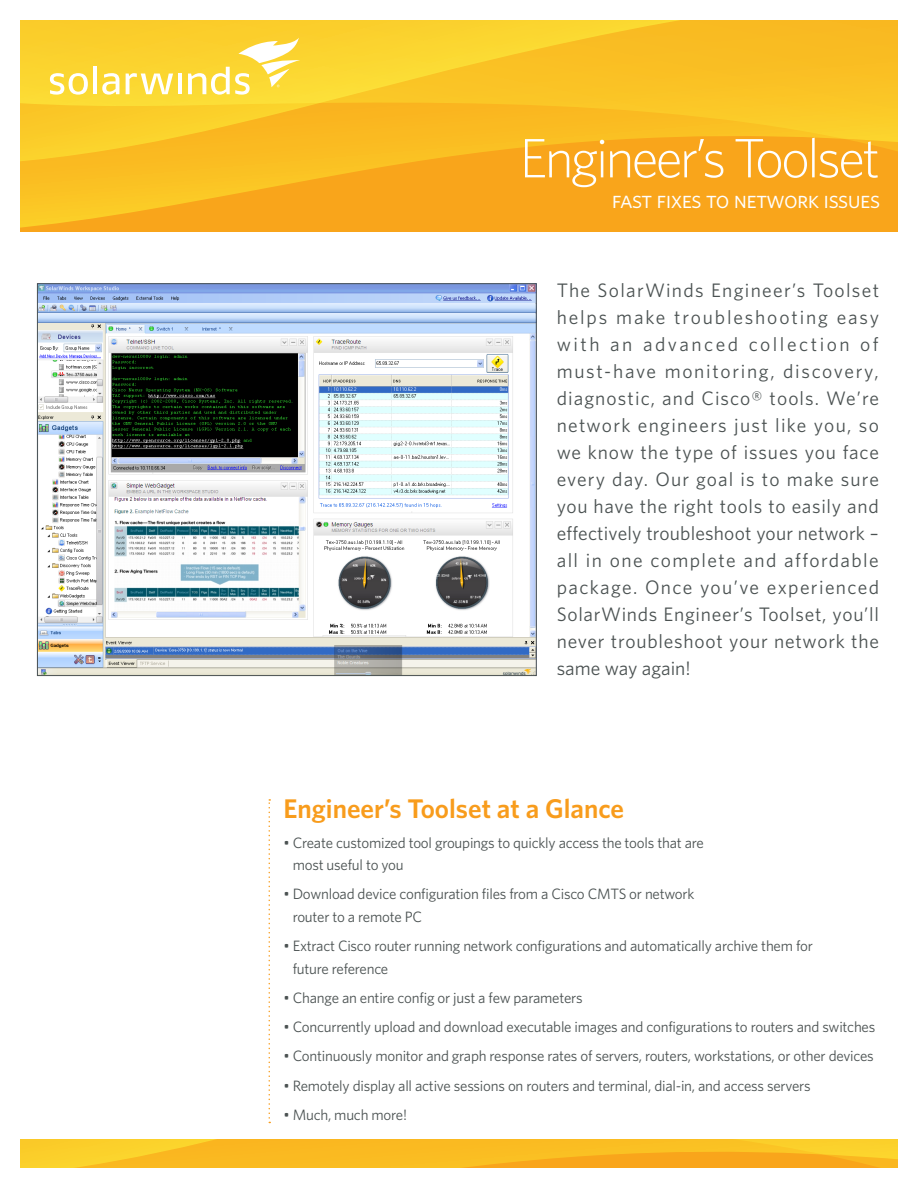
<style>
.page{position:relative;width:918px;height:1188px;background:#fff}
.page>*{position:absolute;margin:0;border:0;box-sizing:border-box;transform-origin:0 0}
.t1{font:300 55.5px "Whitney";letter-spacing:-.05em;color:#fff}
.Feature_Header{font:600 27px "Whitney";color:#f89c1c}
.t2{font:24px "Whitney Book SC";letter-spacing:-.025em;color:#fff}
.LeftBar_Header_Whitn{font:19.5px/27px "Whitney";letter-spacing:.04em;color:#4b5252;text-align:justify}
.Feature_Header-2{font:15px/22.5px "Whitney";letter-spacing:-.015em;color:#4b5252}
</style>
<div class="page">
<svg style="left:20px;top:20px;width:878px;height:211px;background:#f9bb23"></svg>
<svg style="left:50px;top:73px;width:38px;height:22px"></svg>
<hr style="left:93px;top:67px;width:4px;height:27px;background:#fff">
<svg style="left:102px;top:73px;width:17px;height:22px"></svg>
<svg style="left:126px;top:73px;width:47px;height:21px"></svg>
<hr style="left:178px;top:73px;width:4px;height:21px;background:#fff">
<svg style="left:188px;top:38px;width:112px;height:57px"></svg>
<svg style="left:20px;top:1139px;width:878px;height:29px;background:#fabc22"></svg>
<svg style="left:269px;top:799px;width:1px;height:324px"></svg>
<img style="left:39px;top:285px;width:495px;height:389px">
<p class="t1" style="left:519px;top:126px;width:362px">Engineer’s Toolset</p>
<p class="t2" style="left:612px;top:186px;width:270px">fast fixes to network issues</p>
<p class="LeftBar_Header_Whitn" style="left:557px;top:277px;width:324px">The SolarWinds Engineer’s Toolset helps make troubleshooting easy with an advanced collection of must-have monitoring, discovery, diagnostic, and Cisco® tools. We’re network engineers just like you, so we know the type of issues you face every day. Our goal is to make sure you have the right tools to easily and effectively troubleshoot your network – all in one complete and affordable package. Once you’ve experienced SolarWinds Engineer’s Toolset, you’ll never troubleshoot your network the same way again!</p>
<p class="Feature_Header" style="left:284px;top:793px;width:342px">Engineer’s Toolset at a Glance</p>
<p class="Feature_Header-2" style="left:293px;top:831px;width:413px;text-indent:-9px">• Create customized tool groupings to quickly access the tools that are most useful to you</p>
<p class="Feature_Header-2" style="left:293px;top:883px;width:403px;text-indent:-9px">• Download device configuration files from a Cisco CMTS or network router to a remote PC</p>
<p class="Feature_Header-2" style="left:293px;top:934px;width:522px;text-indent:-9px">• Extract Cisco router running network configurations and automatically archive them for future reference</p>
<p class="Feature_Header-2" style="left:284px;top:986px;width:301px">• Change an entire config or just a few parameters</p>
<p class="Feature_Header-2" style="left:284px;top:1015px;width:593px">• Concurrently upload and download executable images and configurations to routers and switches</p>
<p class="Feature_Header-2" style="left:284px;top:1045px;width:592px">• Continuously monitor and graph response rates of servers, routers, workstations, or other devices</p>
<p class="Feature_Header-2" style="left:284px;top:1074px;width:529px">• Remotely display all active sessions on routers and terminal, dial-in, and access servers</p>
<p class="Feature_Header-2" style="left:284px;top:1103px;width:125px">• Much, much more!</p>
</div>
